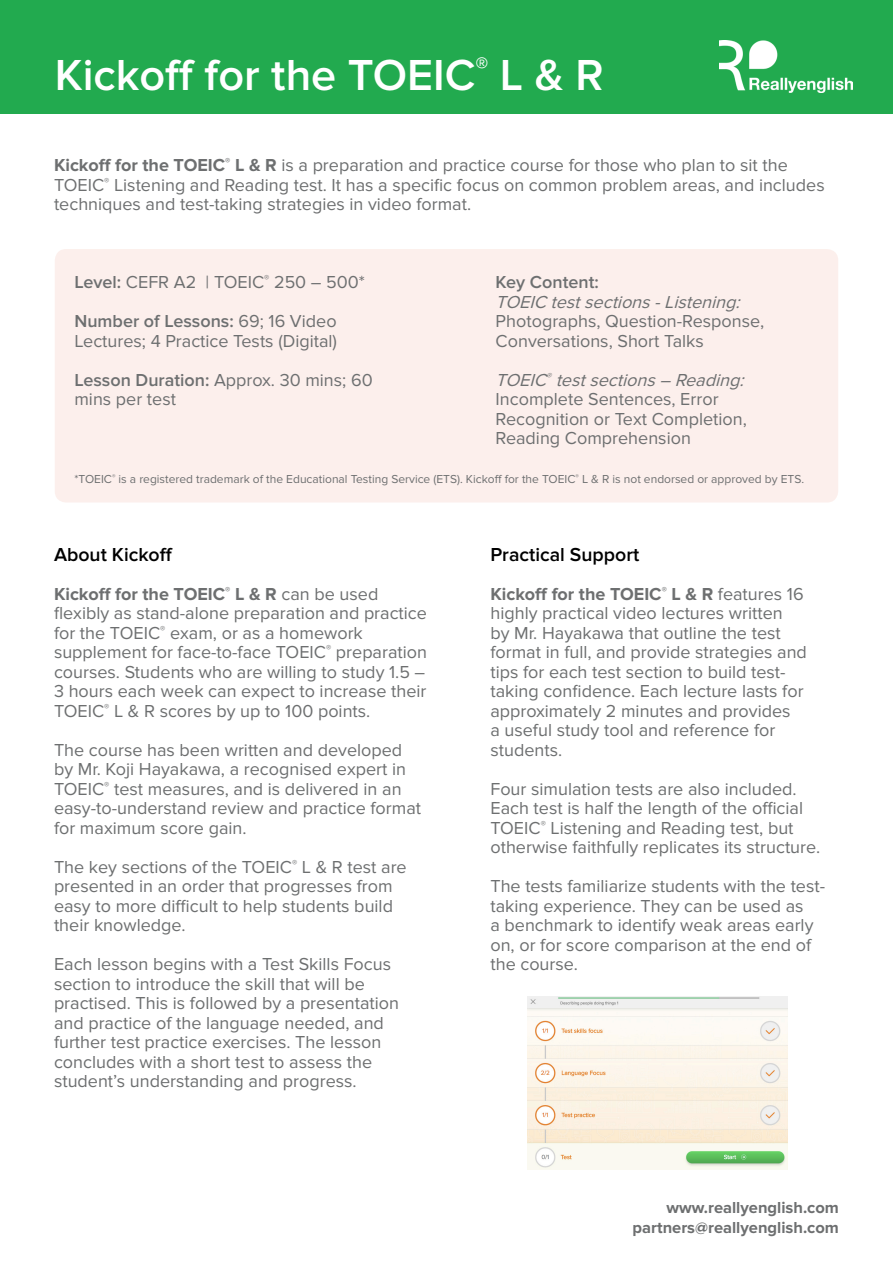
<style>
.page{position:relative;width:893px;height:1263px;background:#fff}
.page>*{position:absolute;margin:0;border:0;box-sizing:border-box;transform-origin:0 0}
.t1{font:600 45px "Proxima Nova";color:#fff}
.t2{font:600 19.5px "Proxima Nova";color:#000}
.t3{font:18px/19.5px "Proxima Nova";color:#6d6f70}
.t4{font:600 18px "Proxima Nova";color:#6d6f70}
.t5{font:700 16.5px "Proxima Nova";color:#6d6f70}
.t6{font:12px "Proxima Nova";color:#6d6f70}
.s1{font-weight:700}
.s2{font-weight:600}
.s3{font-style:italic}
</style>
<div class="page">
<div style="left:0;top:0;width:893px;height:114px;background:#22aa4f"></div>
<img style="left:720px;top:40px;width:132px;height:52px">
<div style="left:55px;top:249px;width:783px;height:254px;background:#fcefec;border-radius:11px"></div>
<img style="left:528px;top:996px;width:260px;height:174px">
<p class="t1" style="left:55px;top:49px;width:550px">Kickoff for the TOEIC<sup>®</sup> L &amp; R</p>
<p class="t3" style="left:54px;top:156px;width:772px"><span class="s1">Kickoff for the TOEIC</span><sup>®</sup> <span class="s1">L &amp; R</span> is a preparation and practice course for those who plan to sit the<br>TOEIC<sup>®</sup> Listening and Reading test. It has a specific focus on common problem areas, and includes techniques and test-taking strategies in video format.</p>
<p class="t3" style="left:74px;top:273px;width:292px"><span class="s2">Level:</span> CEFR A2 | TOEIC<sup>®</sup> 250 – 500*</p>
<p class="t3" style="left:74px;top:312px;width:264px"><span class="s2">Number of Lessons:</span> 69; 16 Video<br>Lectures; 4 Practice Tests (Digital)</p>
<p class="t3" style="left:74px;top:370px;width:300px"><span class="s2">Lesson Duration:</span> Approx. 30 mins; 60 mins per test</p>
<p class="t4" style="left:496px;top:272px;width:105px">Key Content:</p>
<p class="t3" style="left:496px;top:292px;width:270px"><span class="s3">TOEIC testsections-Listening:<br></span>Photographs, Question-Response,<br>Conversations, Short Talks</p>
<p class="t3" style="left:496px;top:370px;width:255px"><span class="s3">TOEIC</span><sup>®</sup> <span class="s3">testsections– Reading:<br></span>Incomplete Sentences, Error<br>Recognition or Text Completion,<br>Reading Comprehension</p>
<p class="t6" style="left:74px;top:472px;width:731px">*TOEIC<sup>®</sup> is a registered trademark of the Educational Testing Service (ETS). Kickoff for the TOEIC<sup>®</sup> L &amp; R is not endorsed or approved by ETS.</p>
<p class="t2" style="left:54px;top:544px;width:120px">About Kickoff</p>
<p class="t2" style="left:490px;top:544px;width:150px">Practical Support</p>
<p class="t3" style="left:54px;top:584px;width:375px"><span class="s1">Kickoff for the TOEIC</span><sup>®</sup> <span class="s1">L &amp; R</span> can be used flexibly as stand-alone preparation and practice for the TOEIC<sup>®</sup> exam, or as a homework supplement for face-to-face TOEIC<sup>®</sup> preparation courses. Students who are willing to study 1.5 – 3 hours each week can expect to increase their TOEIC<sup>®</sup> L &amp; R scores by up to 100 points.</p>
<p class="t3" style="left:54px;top:740px;width:369px">The course has been written and developed by Mr. Koji Hayakawa, a recognised expert in TOEIC<sup>®</sup> test measures, and is delivered in an easy-to-understand review and practice format for maximum score gain.</p>
<p class="t3" style="left:54px;top:857px;width:354px">The key sections of the TOEIC<sup>®</sup> L &amp; R test are presented in an order that progresses from easy to more difficult to help students build their knowledge.</p>
<p class="t3" style="left:54px;top:955px;width:347px">Each lesson begins with a Test Skills Focus section to introduce the skill that will be practised. This is followed by a presentation and practice of the language needed, and further test practice exercises. The lesson concludes with a short test to assess the student’s understanding and progress.</p>
<p class="t3" style="left:490px;top:584px;width:318px"><span class="s1">Kickoff for the TOEIC</span><sup>®</sup> <span class="s1">L &amp; R</span> features 16 highly practical video lectures written<br>by Mr. Hayakawa that outline the test format in full, and provide strategies and tips for each test section to build test&shy;taking confidence. Each lecture lasts for approximately 2 minutes and provides<br>a useful study tool and reference for students.</p>
<p class="t3" style="left:490px;top:779px;width:331px">Four simulation tests are also included.<br>Each test is half the length of the official TOEIC<sup>®</sup> Listening and Reading test, but otherwise faithfully replicates its structure.</p>
<p class="t3" style="left:490px;top:877px;width:336px">The tests familiarize students with the test&shy;taking experience. They can be used as<br>a benchmark to identify weak areas early on, or for score comparison at the end of the course.</p>
<p class="t5" style="left:666px;top:1198px;width:174px">www.reallyenglish.com</p>
<p class="t5" style="left:633px;top:1218px;width:208px">partners@reallyenglish.com</p>
</div>
